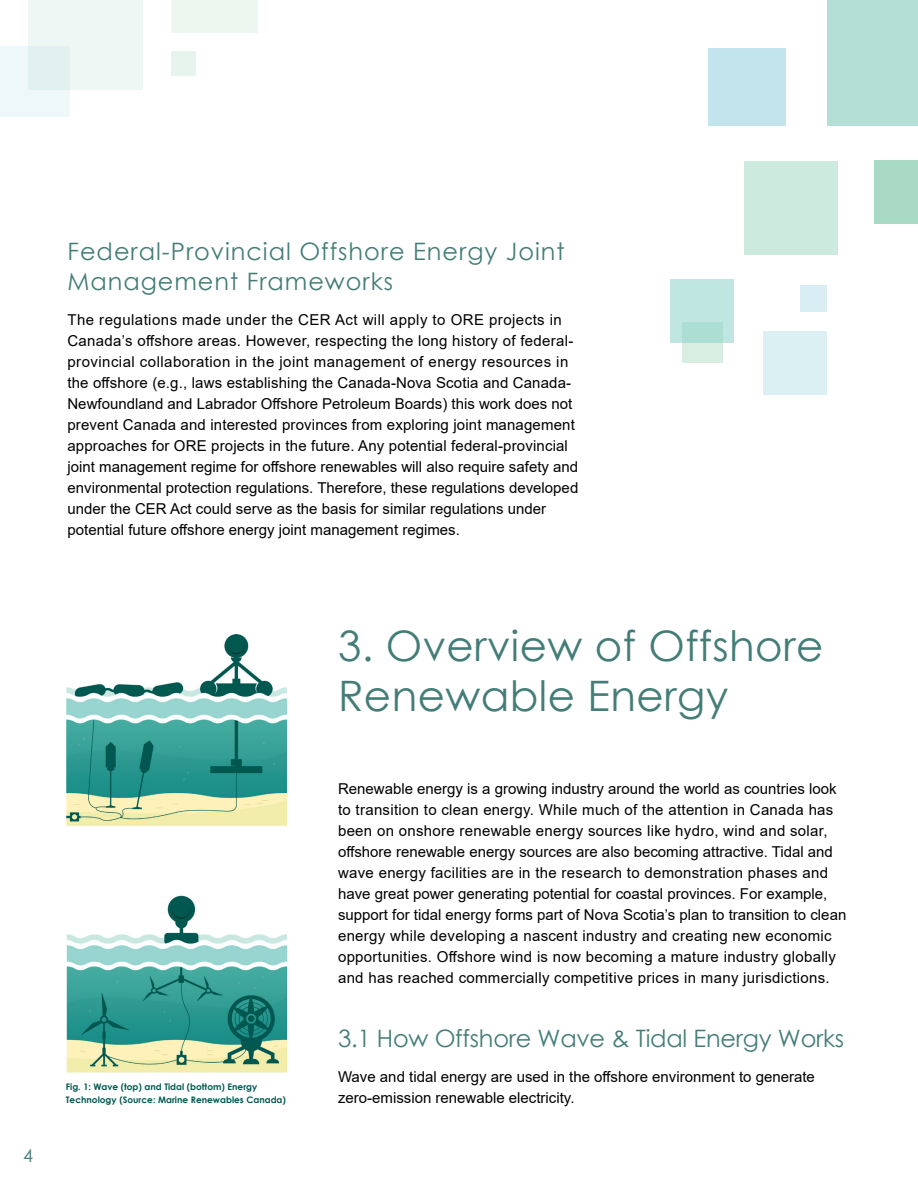
<style>
.page{position:relative;width:918px;height:1188px;background:#fff}
.page>*{position:absolute;margin:0;border:0;box-sizing:border-box;transform-origin:0 0}
.t1{font:42px/50.4px "Century Gothic";letter-spacing:.01em;color:#447d77}
.t2{font:24px/30px "Century Gothic";letter-spacing:.04em;color:#447d77}
.t3{font:24px "Century Gothic";letter-spacing:-.01em;color:#447d77}
.t4{font:18px "Century Gothic";color:#447d77}
.no-balance{font:15px/21px "Arial";letter-spacing:.01em;color:#000}
.t5{font:700 9px/13.5px "Century Gothic";color:#005851}
</style>
<div class="page">
<img style="left:67px;top:634px;width:219px;height:439px">
<div style="left:744px;top:161px;width:94px;height:94px;background:#cdeade"></div>
<div style="left:827px;top:0;width:91px;height:126px;background:#b3dfd7"></div>
<div style="left:683px;top:323px;width:40px;height:40px;background:#d9eee3"></div>
<div style="left:800px;top:285px;width:27px;height:26px;background:#d9eef4"></div>
<div style="left:670px;top:279px;width:64px;height:64px;background:linear-gradient(to bottom,#c5e8e4,#b4e1d8)"></div>
<div style="left:874px;top:160px;width:44px;height:64px;background:#a8dac3"></div>
<div style="left:763px;top:331px;width:64px;height:64px;background:#daf0f2"></div>
<div style="left:709px;top:49px;width:77px;height:77px;background:#c2e4ed"></div>
<div style="left:28px;top:0;width:114px;height:89px;background:#eef7f3"></div>
<div style="left:172px;top:0;width:86px;height:32px;background:#edf7f0"></div>
<div style="left:172px;top:51px;width:24px;height:25px;background:#e6f4ed"></div>
<div style="left:0;top:46px;width:70px;height:71px;background:linear-gradient(to right,#eff7fb,#e4f2f3)"></div>
<h3 class="t2" style="left:68px;top:236px;width:499px">Federal-Provincial Offshore Energy Joint<br>Management Frameworks</h3>
<p class="no-balance" style="left:68px;top:309px;width:512px">The regulations made under the CER Act will apply to ORE projects in Canada’s offshore areas. However, respecting the long history of federal&shy;provincial collaboration in the joint management of energy resources in the offshore (e.g., laws establishing the Canada-Nova Scotia and Canada-Newfoundland and Labrador Offshore Petroleum Boards) this work does not prevent Canada and interested provinces from exploring joint management approaches for ORE projects in the future. Any potential federal-provincial joint management regime for offshore renewables will also require safety and environmental protection regulations. Therefore, these regulations developed under the CER Act could serve as the basis for similar regulations under potential future offshore energy joint management regimes.</p>
<p class="t4" style="left:23px;top:1143px;width:11px">4</p>
<p class="t5" style="left:66px;top:1079px;width:222px">Fig. 1: Wave (top) and Tidal (bottom) Energy<br>Technology (Source: Marine Renewables Canada)</p>
<h2 class="t1" style="left:338px;top:620px;width:487px">3. Overview of Offshore<br>Renewable Energy</h2>
<p class="no-balance" style="left:338px;top:779px;width:510px">Renewable energy is a growing industry around the world as countries look to transition to clean energy. While much of the attention in Canada has been on onshore renewable energy sources like hydro, wind and solar, offshore renewable energy sources are also becoming attractive. Tidal and wave energy facilities are in the research to demonstration phases and have great power generating potential for coastal provinces. For example, support for tidal energy forms part of Nova Scotia’s plan to transition to clean energy while developing a nascent industry and creating new economic opportunities. Offshore wind is now becoming a mature industry globally and has reached commercially competitive prices in many jurisdictions.</p>
<h3 class="t3" style="left:338px;top:1022px;width:508px">3.1 How Offshore Wave &amp; Tidal Energy Works</h3>
<p class="no-balance" style="left:338px;top:1066px;width:478px">Wave and tidal energy are used in the offshore environment to generate zero-emission renewable electricity.</p>
</div>
